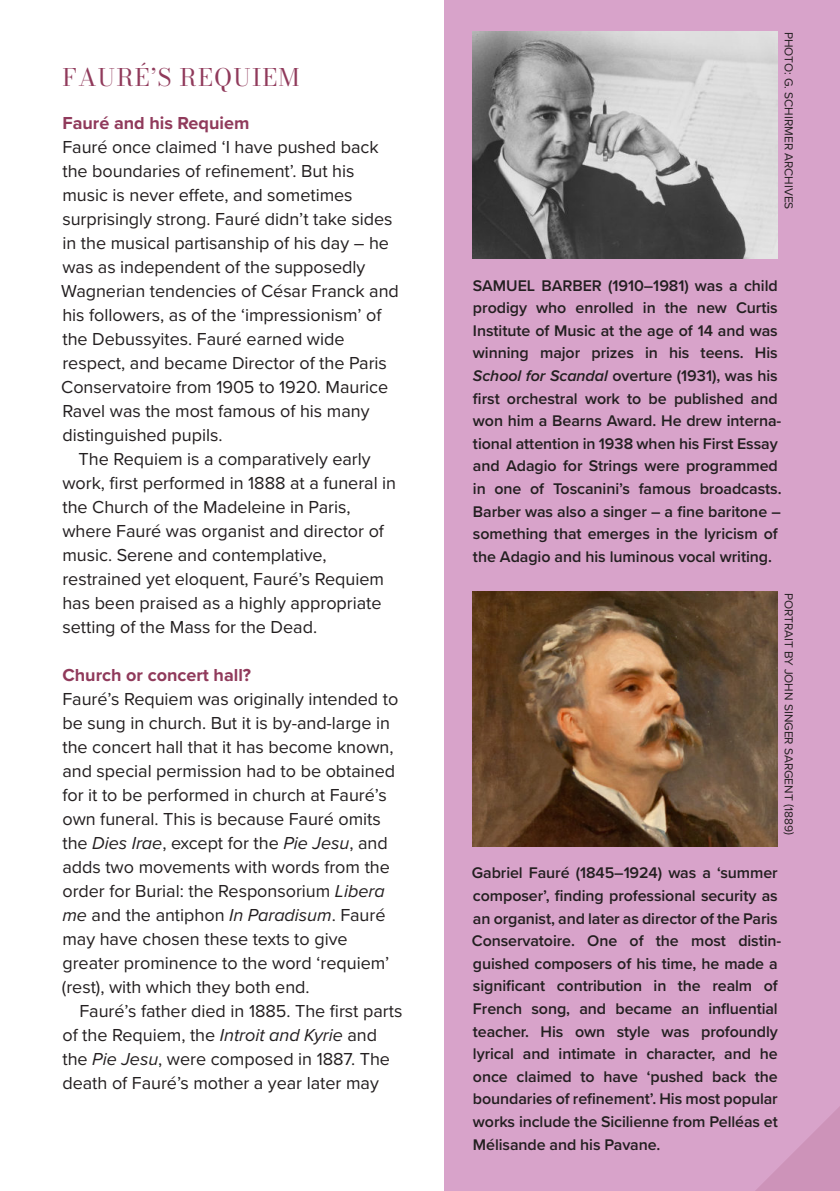
<style>
.page{position:relative;width:840px;height:1191px;background:#fff}
.page>*{position:absolute;margin:0;border:0;box-sizing:border-box;transform-origin:0 0}
.t1{font:24px "Bodoni Moda";letter-spacing:.05em;color:#903a5b}
.t2{font:18px/24px "Proxima Nova";letter-spacing:-.005em;color:#231f20}
.t3{font:700 18px "Proxima Nova";color:#903a5b}
.t4{font:600 16px/22.6px "Proxima Nova";letter-spacing:-.005em;color:#231f20}
.t5{font:12px "Proxima Nova";color:#231f20}
.s1{font-style:italic}
</style>
<div class="page">
<div style="left:443px;top:0;width:396px;height:1191px;background:#d8a3ca"></div>
<svg style="left:755px;top:1108px;width:84px;height:83px"></svg>
<img style="left:472px;top:31px;width:305px;height:228px">
<img style="left:472px;top:591px;width:305px;height:255px">
<h1 class="t1" style="left:62px;top:59px;width:238px">FAURÉ’S REQUIEM</h1>
<p class="t3" style="left:62px;top:114px;width:188px">Fauré and his Requiem</p>
<p class="t2" style="left:62px;top:135px;width:317px">Fauré once claimed ‘I have pushed back</p>
<p class="t2" style="left:62px;top:159px;width:293px">the boundaries of refinement’. But his</p>
<p class="t2" style="left:62px;top:183px;width:291px">music is never effete, and sometimes</p>
<p class="t2" style="left:62px;top:207px;width:331px">surprisingly strong. Fauré didn’t take sides</p>
<p class="t2" style="left:62px;top:231px;width:328px">in the musical partisanship of his day – he</p>
<p class="t2" style="left:62px;top:255px;width:304px">was as independent of the supposedly</p>
<p class="t2" style="left:61px;top:279px;width:339px">Wagnerian tendencies of César Franck and</p>
<p class="t2" style="left:62px;top:303px;width:320px">his followers, as of the ‘impressionism’ of</p>
<p class="t2" style="left:62px;top:327px;width:283px">the Debussyites. Fauré earned wide</p>
<p class="t2" style="left:62px;top:351px;width:326px">respect, and became Director of the Paris</p>
<p class="t2" style="left:61px;top:375px;width:328px">Conservatoire from 1905 to 1920. Maurice</p>
<p class="t2" style="left:62px;top:399px;width:308px">Ravel was the most famous of his many</p>
<p class="t2" style="left:62px;top:423px;width:161px">distinguished pupils.</p>
<p class="t2" style="left:79px;top:447px;width:293px">The Requiem is a comparatively early</p>
<p class="t2" style="left:62px;top:471px;width:335px">work, first performed in 1888 at a funeral in</p>
<p class="t2" style="left:62px;top:495px;width:289px">the Church of the Madeleine in Paris,</p>
<p class="t2" style="left:62px;top:519px;width:323px">where Fauré was organist and director of</p>
<p class="t2" style="left:62px;top:543px;width:266px">music. Serene and contemplative,</p>
<p class="t2" style="left:62px;top:567px;width:323px">restrained yet eloquent, Fauré’s Requiem</p>
<p class="t2" style="left:62px;top:591px;width:320px">has been praised as a highly appropriate</p>
<p class="t2" style="left:62px;top:615px;width:256px">setting of the Mass for the Dead.</p>
<p class="t3" style="left:62px;top:666px;width:190px">Church or concert hall?</p>
<p class="t2" style="left:62px;top:687px;width:338px">Fauré’s Requiem was originally intended to be sung in church. But it is by-and-large in the concert hall that it has become known, and special permission had to be obtained for it to be performed in church at Fauré’s own funeral. This is because Fauré omits the <span class="s1">Dies Irae</span>, except for the <span class="s1">Pie Jesu</span>, and adds two movements with words from the order for Burial: the Responsorium <span class="s1">Libera me</span> and the antiphon <span class="s1">In Paradisum</span>. Fauré may have chosen these texts to give greater prominence to the word ‘requiem’ (rest), with which they both end.</p>
<p class="t2" style="left:62px;top:999px;width:341px;text-indent:17px">Fauré’s father died in 1885. The first parts of the Requiem, the <span class="s1">Introit and Kyrie</span> and the <span class="s1">Pie Jesu</span>, were composed in 1887. The death of Fauré’s mother a year later may</p>
<p class="t5" style="left:793px;top:32px;width:179px;rotate:90deg">PHOTO: G. SCHIRMER ARCHIVES</p>
<p class="t4" style="left:472px;top:274px;width:310px">SAMUEL BARBER (1910–1981) was a child prodigy who enrolled in the new Curtis Institute of Music at the age of 14 and was winning major prizes in his teens. His <span class="s1">School for Scandal</span> overture (1931), was his first orchestral work to be published and won him a Bearns Award. He drew interna&shy;tional attention in 1938 when his First Essay and Adagio for Strings were programmed in one of Toscanini’s famous broadcasts.<br>Barber was also a singer – a fine baritone – something that emerges in the lyricism of the Adagio and his luminous vocal writing.</p>
<p class="t5" style="left:793px;top:592px;width:244px;rotate:90deg">PORTRAIT BY JOHN SINGER SARGENT (1889)</p>
<p class="t4" style="left:471px;top:862px;width:311px">Gabriel Fauré (1845–1924) was a ‘summer composer’, finding professional security as an organist, and later as director of the Paris Conservatoire. One of the most distin&shy;guished composers of his time, he made a significant contribution in the realm of French song, and became an influential teacher. His own style was profoundly lyrical and intimate in character, and he once claimed to have ‘pushed back the boundaries of refinement’. His most popular works include the Sicilienne from Pelléas et Mélisande and his Pavane.</p>
</div>
